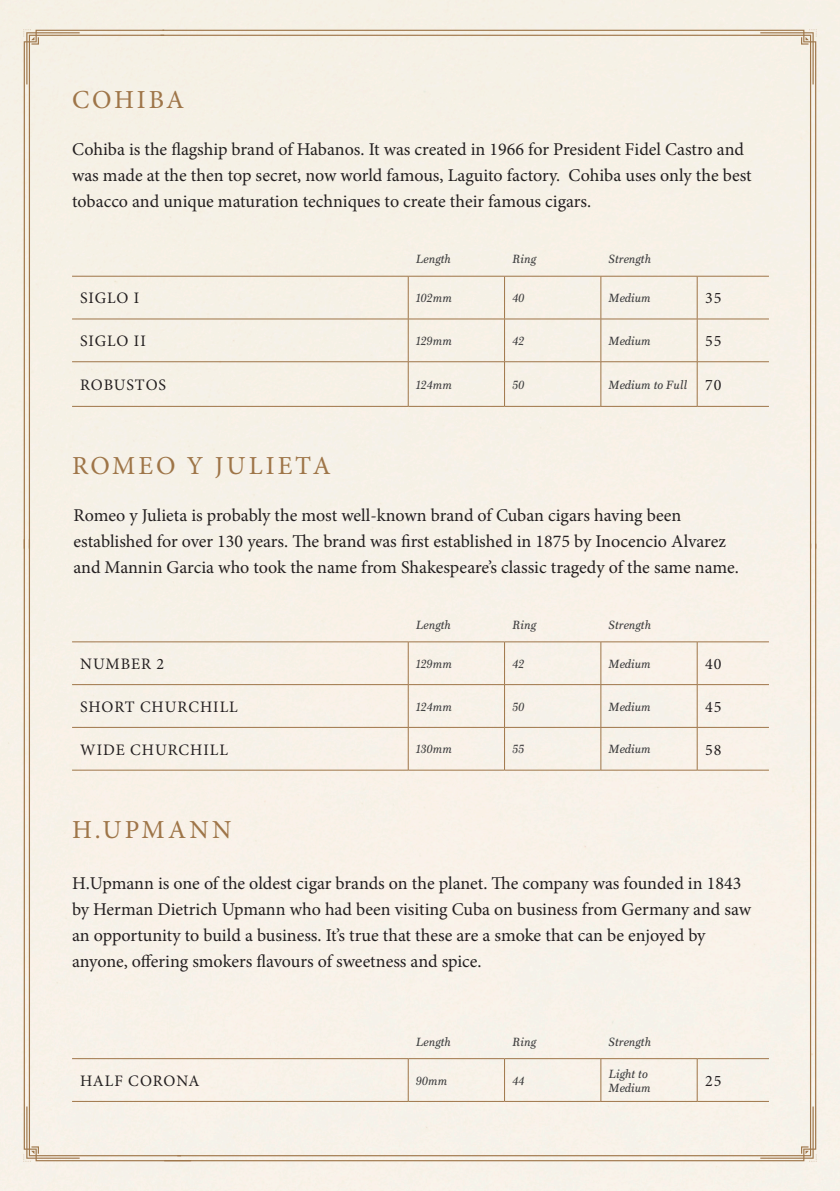
<style>
.page{position:relative;width:840px;height:1191px;background:#fff}
.page>*{position:absolute;margin:0;border:0;box-sizing:border-box;transform-origin:0 0}
.t1{font:26px "Minion Pro";letter-spacing:.115em;color:#9e7548}
.Body_Text{font:18px/26px "Minion Pro";letter-spacing:-.005em;color:#231f20}
.Dishes_Price{font:16px "Minion Pro";letter-spacing:.06em;color:#231f20}
.Dish_Extras{font:italic 12px/14px "Scotch Text";color:#3e3e3f}
</style>
<div class="page">
<img style="left:0;top:0;width:839px;height:1191px">
<div style="left:164px;top:35px;width:646px;height:508px;background:#f5f1e6"></div>
<svg style="left:759px;top:30px;width:57px;height:54px"></svg>
<div style="left:191px;top:543px;width:619px;height:613px;background:#f8f1e9"></div>
<svg style="left:759px;top:1106px;width:57px;height:55px"></svg>
<svg style="left:24px;top:30px;width:140px;height:509px;fill:#f5f1e4"></svg>
<div style="left:29px;top:35px;width:135px;height:504px;background:#f5f1e6"></div>
<svg style="left:24px;top:30px;width:56px;height:54px"></svg>
<svg style="left:24px;top:539px;width:167px;height:622px;fill:#f6f1e7"></svg>
<div style="left:29px;top:539px;width:152px;height:617px;background:#f7f1e7"></div>
<svg style="left:24px;top:1106px;width:56px;height:55px"></svg>
<hr style="left:72px;top:276px;width:336px;height:1px;background:#9e7548">
<hr style="left:408px;top:276px;width:96px;height:1px;background:#9e7548">
<hr style="left:407px;top:276px;width:1px;height:43px;background:#9e7548">
<hr style="left:504px;top:276px;width:96px;height:1px;background:#9e7548">
<hr style="left:504px;top:276px;width:1px;height:43px;background:#9e7548">
<hr style="left:600px;top:276px;width:96px;height:1px;background:#9e7548">
<hr style="left:600px;top:276px;width:1px;height:43px;background:#9e7548">
<hr style="left:696px;top:276px;width:72px;height:1px;background:#9e7548">
<hr style="left:696px;top:276px;width:1px;height:43px;background:#9e7548">
<hr style="left:72px;top:319px;width:336px;height:1px;background:#9e7548">
<hr style="left:408px;top:319px;width:96px;height:1px;background:#9e7548">
<hr style="left:407px;top:319px;width:1px;height:42px;background:#9e7548">
<hr style="left:504px;top:319px;width:96px;height:1px;background:#9e7548">
<hr style="left:504px;top:319px;width:1px;height:42px;background:#9e7548">
<hr style="left:600px;top:319px;width:96px;height:1px;background:#9e7548">
<hr style="left:600px;top:319px;width:1px;height:42px;background:#9e7548">
<hr style="left:696px;top:319px;width:72px;height:1px;background:#9e7548">
<hr style="left:696px;top:319px;width:1px;height:42px;background:#9e7548">
<hr style="left:72px;top:361px;width:336px;height:1px;background:#9e7548">
<hr style="left:408px;top:361px;width:96px;height:1px;background:#9e7548">
<hr style="left:407px;top:362px;width:1px;height:44px;background:#9e7548">
<hr style="left:504px;top:361px;width:96px;height:1px;background:#9e7548">
<hr style="left:504px;top:362px;width:1px;height:44px;background:#9e7548">
<hr style="left:600px;top:361px;width:96px;height:1px;background:#9e7548">
<hr style="left:600px;top:362px;width:1px;height:44px;background:#9e7548">
<hr style="left:696px;top:361px;width:72px;height:1px;background:#9e7548">
<hr style="left:696px;top:362px;width:1px;height:44px;background:#9e7548">
<hr style="left:72px;top:406px;width:336px;height:1px;background:#9e7548">
<hr style="left:408px;top:406px;width:96px;height:1px;background:#9e7548">
<hr style="left:504px;top:406px;width:96px;height:1px;background:#9e7548">
<hr style="left:600px;top:406px;width:96px;height:1px;background:#9e7548">
<hr style="left:696px;top:406px;width:72px;height:1px;background:#9e7548">
<hr style="left:72px;top:641px;width:336px;height:1px;background:#9e7548">
<hr style="left:408px;top:641px;width:96px;height:1px;background:#9e7548">
<hr style="left:407px;top:642px;width:1px;height:42px;background:#9e7548">
<hr style="left:504px;top:641px;width:96px;height:1px;background:#9e7548">
<hr style="left:504px;top:642px;width:1px;height:42px;background:#9e7548">
<hr style="left:600px;top:641px;width:96px;height:1px;background:#9e7548">
<hr style="left:600px;top:642px;width:1px;height:42px;background:#9e7548">
<hr style="left:696px;top:641px;width:72px;height:1px;background:#9e7548">
<hr style="left:696px;top:642px;width:1px;height:42px;background:#9e7548">
<hr style="left:72px;top:684px;width:336px;height:1px;background:#9e7548">
<hr style="left:408px;top:684px;width:96px;height:1px;background:#9e7548">
<hr style="left:407px;top:685px;width:1px;height:42px;background:#9e7548">
<hr style="left:504px;top:684px;width:96px;height:1px;background:#9e7548">
<hr style="left:504px;top:685px;width:1px;height:42px;background:#9e7548">
<hr style="left:600px;top:684px;width:96px;height:1px;background:#9e7548">
<hr style="left:600px;top:685px;width:1px;height:42px;background:#9e7548">
<hr style="left:696px;top:684px;width:72px;height:1px;background:#9e7548">
<hr style="left:696px;top:685px;width:1px;height:42px;background:#9e7548">
<hr style="left:72px;top:727px;width:336px;height:1px;background:#9e7548">
<hr style="left:408px;top:727px;width:96px;height:1px;background:#9e7548">
<hr style="left:407px;top:727px;width:1px;height:43px;background:#9e7548">
<hr style="left:504px;top:727px;width:96px;height:1px;background:#9e7548">
<hr style="left:504px;top:727px;width:1px;height:43px;background:#9e7548">
<hr style="left:600px;top:727px;width:96px;height:1px;background:#9e7548">
<hr style="left:600px;top:727px;width:1px;height:43px;background:#9e7548">
<hr style="left:696px;top:727px;width:72px;height:1px;background:#9e7548">
<hr style="left:696px;top:727px;width:1px;height:43px;background:#9e7548">
<hr style="left:72px;top:770px;width:336px;height:1px;background:#9e7548">
<hr style="left:408px;top:770px;width:96px;height:1px;background:#9e7548">
<hr style="left:504px;top:770px;width:96px;height:1px;background:#9e7548">
<hr style="left:600px;top:770px;width:96px;height:1px;background:#9e7548">
<hr style="left:696px;top:770px;width:72px;height:1px;background:#9e7548">
<hr style="left:72px;top:1058px;width:336px;height:1px;background:#9e7548">
<hr style="left:408px;top:1058px;width:96px;height:1px;background:#9e7548">
<hr style="left:407px;top:1059px;width:1px;height:42px;background:#9e7548">
<hr style="left:504px;top:1058px;width:96px;height:1px;background:#9e7548">
<hr style="left:504px;top:1059px;width:1px;height:42px;background:#9e7548">
<hr style="left:600px;top:1058px;width:96px;height:1px;background:#9e7548">
<hr style="left:600px;top:1059px;width:1px;height:42px;background:#9e7548">
<hr style="left:696px;top:1058px;width:72px;height:1px;background:#9e7548">
<hr style="left:696px;top:1059px;width:1px;height:42px;background:#9e7548">
<hr style="left:72px;top:1101px;width:336px;height:1px;background:#9e7548">
<hr style="left:408px;top:1101px;width:96px;height:1px;background:#9e7548">
<hr style="left:504px;top:1101px;width:96px;height:1px;background:#9e7548">
<hr style="left:600px;top:1101px;width:96px;height:1px;background:#9e7548">
<hr style="left:696px;top:1101px;width:72px;height:1px;background:#9e7548">
<p class="t1" style="left:72px;top:82px;width:113px">COHIBA</p>
<p class="Body_Text" style="left:72px;top:136px;width:680px">Cohiba is the flagship brand of Habanos. It was created in 1966 for President Fidel Castro and was made at the then top secret, now world famous, Laguito factory. Cohiba uses only the best tobacco and unique maturation techniques to create their famous cigars.</p>
<p class="Dish_Extras" style="left:416px;top:252px;width:36px">Length</p>
<p class="Dish_Extras" style="left:512px;top:252px;width:25px">Ring</p>
<p class="Dish_Extras" style="left:608px;top:252px;width:44px">Strength</p>
<p class="Dishes_Price" style="left:80px;top:287px;width:61px">SIGLO I</p>
<p class="Dish_Extras" style="left:416px;top:291px;width:37px">102mm</p>
<p class="Dish_Extras" style="left:512px;top:291px;width:13px">40</p>
<p class="Dish_Extras" style="left:608px;top:291px;width:43px">Medium</p>
<p class="Dishes_Price" style="left:704px;top:287px;width:18px">35</p>
<p class="Dishes_Price" style="left:80px;top:330px;width:67px">SIGLO II</p>
<p class="Dish_Extras" style="left:416px;top:334px;width:37px">129mm</p>
<p class="Dish_Extras" style="left:512px;top:334px;width:13px">42</p>
<p class="Dish_Extras" style="left:608px;top:334px;width:43px">Medium</p>
<p class="Dishes_Price" style="left:704px;top:330px;width:18px">55</p>
<p class="Dishes_Price" style="left:80px;top:374px;width:87px">ROBUSTOS</p>
<p class="Dish_Extras" style="left:416px;top:377px;width:37px">124mm</p>
<p class="Dish_Extras" style="left:512px;top:377px;width:13px">50</p>
<p class="Dish_Extras" style="left:608px;top:377px;width:80px">Medium to Full</p>
<p class="Dishes_Price" style="left:704px;top:374px;width:18px">70</p>
<p class="t1" style="left:72px;top:448px;width:260px">ROMEO Y JULIETA</p>
<p class="Body_Text" style="left:73px;top:502px;width:666px">Romeo y Julieta is probably the most well-known brand of Cuban cigars having been established for over 130 years. The brand was first established in 1875 by Inocencio Alvarez and Mannin Garcia who took the name from Shakespeare’s classic tragedy of the same name.</p>
<p class="Dish_Extras" style="left:416px;top:617px;width:36px">Length</p>
<p class="Dish_Extras" style="left:512px;top:617px;width:25px">Ring</p>
<p class="Dish_Extras" style="left:608px;top:617px;width:44px">Strength</p>
<p class="Dishes_Price" style="left:80px;top:653px;width:85px">NUMBER 2</p>
<p class="Dish_Extras" style="left:416px;top:656px;width:37px">129mm</p>
<p class="Dish_Extras" style="left:512px;top:656px;width:13px">42</p>
<p class="Dish_Extras" style="left:608px;top:656px;width:43px">Medium</p>
<p class="Dishes_Price" style="left:704px;top:653px;width:18px">40</p>
<p class="Dishes_Price" style="left:80px;top:696px;width:159px">SHORT CHURCHILL</p>
<p class="Dish_Extras" style="left:416px;top:699px;width:37px">124mm</p>
<p class="Dish_Extras" style="left:512px;top:699px;width:13px">50</p>
<p class="Dish_Extras" style="left:608px;top:699px;width:43px">Medium</p>
<p class="Dishes_Price" style="left:704px;top:696px;width:18px">45</p>
<p class="Dishes_Price" style="left:80px;top:738px;width:149px">WIDE CHURCHILL</p>
<p class="Dish_Extras" style="left:416px;top:742px;width:37px">130mm</p>
<p class="Dish_Extras" style="left:512px;top:742px;width:13px">55</p>
<p class="Dish_Extras" style="left:608px;top:742px;width:43px">Medium</p>
<p class="Dishes_Price" style="left:704px;top:738px;width:18px">58</p>
<p class="t1" style="left:72px;top:812px;width:161px">H.UPMANN</p>
<p class="Body_Text" style="left:72px;top:870px;width:680px">H.Upmann is one of the oldest cigar brands on the planet. The company was founded in 1843 by Herman Dietrich Upmann who had been visiting Cuba on business from Germany and saw an opportunity to build a business. It’s true that these are a smoke that can be enjoyed by anyone, offering smokers flavours of sweetness and spice.</p>
<p class="Dish_Extras" style="left:416px;top:1034px;width:36px">Length</p>
<p class="Dish_Extras" style="left:512px;top:1034px;width:25px">Ring</p>
<p class="Dish_Extras" style="left:608px;top:1034px;width:44px">Strength</p>
<p class="Dishes_Price" style="left:80px;top:1070px;width:121px">HALF CORONA</p>
<p class="Dish_Extras" style="left:416px;top:1073px;width:32px">90mm</p>
<p class="Dish_Extras" style="left:512px;top:1073px;width:13px">44</p>
<p class="Dish_Extras" style="left:608px;top:1066px;width:43px">Light to<br>Medium</p>
<p class="Dishes_Price" style="left:704px;top:1070px;width:18px">25</p>
</div>
